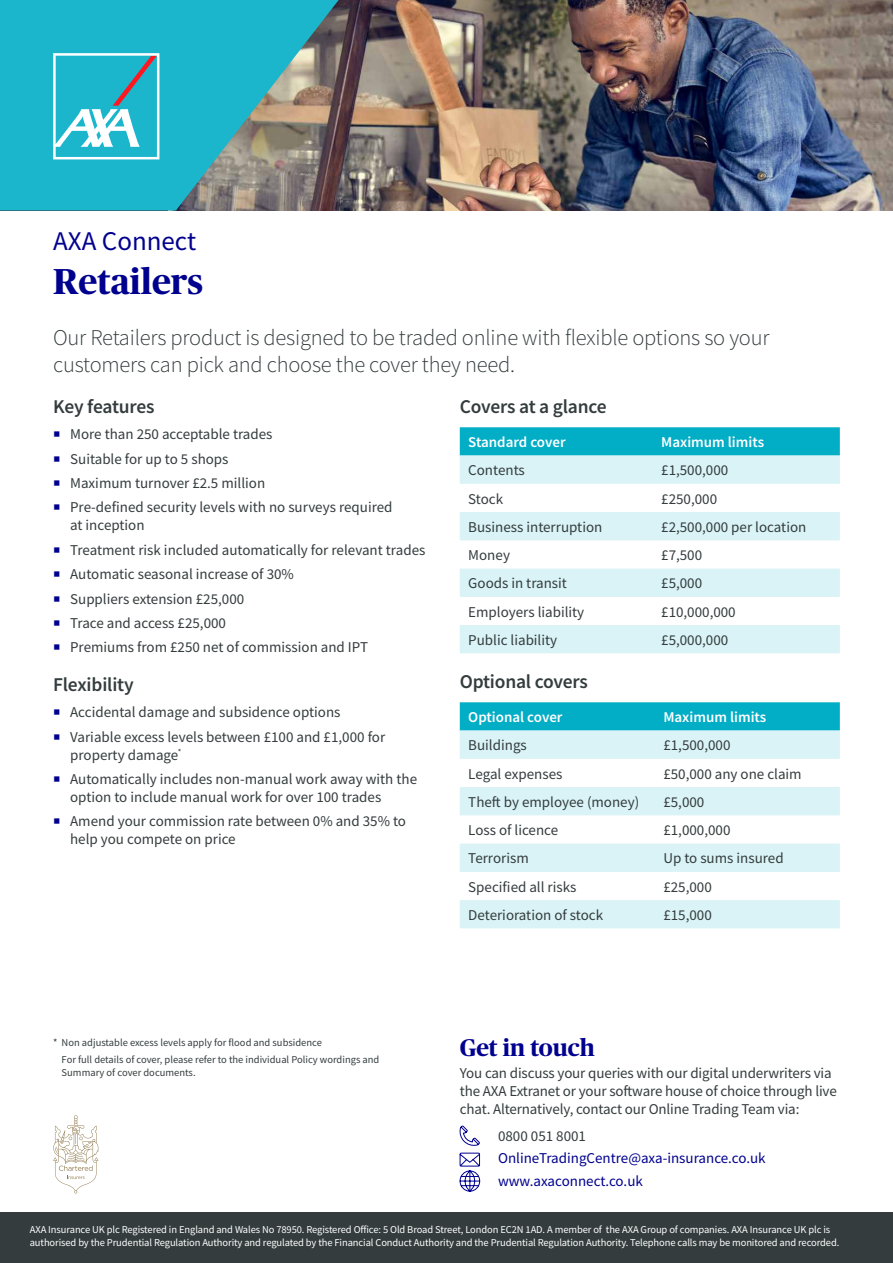
<style>
.page{position:relative;width:893px;height:1263px;background:#fff}
.page>*{position:absolute;margin:0;border:0;box-sizing:border-box;transform-origin:0 0}
.t1{font:700 36px "Publico Headline";color:#00008f}
.t2{font:27px "Source Sans Pro";color:#00008f}
.t3{font:700 24px "Publico Headline";color:#00008f}
.t4{font:300 22.5px/27px "Source Sans Pro";letter-spacing:-.01em;color:#343c3d}
.t5{font:600 19.5px "Source Sans Pro";letter-spacing:-.01em;color:#343c3d}
.t6{font:15px/18px "Source Sans Pro";color:#343c3d}
.t7{font:15px/22.8px "Source Sans Pro";color:#00008f}
.t8{font:600 15px "Source Sans Pro";color:#fff}
.t9{font:10.5px/12.6px "Source Sans Pro";letter-spacing:-.01em;color:#fff}
.t10{font:10.5px/16.8px "Source Sans Pro";color:#343c3d}
.s1{color:#00008f}
</style>
<div class="page">
<img style="left:348px;top:0;width:545px;height:210px">
<svg style="left:0;top:0;width:348px;height:210px;background:#3da3b0"></svg>
<div style="left:0;top:1213px;width:893px;height:50px;background:#343c3d"></div>
<svg style="left:53px;top:53px;width:106px;height:106px"></svg>
<div style="left:460px;top:427px;width:380px;height:29px;background:#02adc6"></div>
<svg style="left:460px;top:456px;width:380px;height:197px;fill:#d9f3f6"></svg>
<div style="left:460px;top:702px;width:380px;height:28px;background:#02adc6"></div>
<svg style="left:460px;top:730px;width:380px;height:198px;fill:#d9f3f6"></svg>
<svg style="left:460px;top:1125px;width:20px;height:21px"></svg>
<svg style="left:459px;top:1152px;width:21px;height:40px"></svg>
<svg style="left:53px;top:1115px;width:45px;height:78px"></svg>
<h2 class="t2" style="left:53px;top:224px;width:144px">AXA Connect</h2>
<h1 class="t1" style="left:53px;top:255px;width:152px">Retailers</h1>
<h3 class="t4" style="left:53px;top:324px;width:718px">Our Retailers product is designed to be traded online with flexible options so your customers can pick and choose the cover they need.</h3>
<h3 class="t5" style="left:53px;top:393px;width:103px">Key features</h3>
<p class="t6" style="left:53px;top:425px;width:221px"><span class="s1">○</span> More than 250 acceptable trades</p>
<p class="t6" style="left:53px;top:450px;width:177px"><span class="s1">○</span> Suitable for up to 5 shops</p>
<p class="t6" style="left:53px;top:474px;width:214px"><span class="s1">○</span> Maximum turnover £2.5 million</p>
<p class="t6" style="left:70px;top:498px;width:324px;text-indent:-17px"><span class="s1">○</span> Pre-defined security levels with no surveys required at inception</p>
<p class="t6" style="left:53px;top:541px;width:374px"><span class="s1">○</span> Treatment risk included automatically for relevant trades</p>
<p class="t6" style="left:53px;top:565px;width:242px"><span class="s1">○</span> Automatic seasonal increase of 30%</p>
<p class="t6" style="left:53px;top:589px;width:193px"><span class="s1">○</span> Suppliers extension £25,000</p>
<p class="t6" style="left:53px;top:614px;width:174px"><span class="s1">○</span> Trace and access £25,000</p>
<p class="t6" style="left:53px;top:638px;width:316px"><span class="s1">○</span> Premiums from £250 net of commission and IPT</p>
<h3 class="t5" style="left:53px;top:671px;width:82px">Flexibility</h3>
<p class="t6" style="left:53px;top:703px;width:289px"><span class="s1">○</span> Accidental damage and subsidence options</p>
<p class="t6" style="left:70px;top:727px;width:317px;text-indent:-17px"><span class="s1">○</span> Variable excess levels between £100 and £1,000 for property damage<sup>*</sup></p>
<p class="t6" style="left:70px;top:770px;width:348px;text-indent:-17px"><span class="s1">○</span> Automatically includes non-manual work away with the option to include manual work for over 100 trades</p>
<p class="t6" style="left:70px;top:812px;width:337px;text-indent:-17px"><span class="s1">○</span> Amend your commission rate between 0% and 35% to help you compete on price</p>
<h3 class="t5" style="left:460px;top:393px;width:148px">Covers at a glance</h3>
<p class="t8" style="left:468px;top:432px;width:99px">Standard cover</p>
<p class="t8" style="left:661px;top:432px;width:104px">Maximum limits</p>
<p class="t6" style="left:468px;top:461px;width:58px">Contents</p>
<p class="t6" style="left:661px;top:461px;width:69px">£1,500,000</p>
<p class="t6" style="left:468px;top:489px;width:36px">Stock</p>
<p class="t6" style="left:661px;top:489px;width:57px">£250,000</p>
<p class="t6" style="left:468px;top:518px;width:136px">Business interruption</p>
<p class="t6" style="left:661px;top:518px;width:147px">£2,500,000 per location</p>
<p class="t6" style="left:468px;top:546px;width:43px">Money</p>
<p class="t6" style="left:661px;top:546px;width:43px">£7,500</p>
<p class="t6" style="left:468px;top:574px;width:100px">Goods in transit</p>
<p class="t6" style="left:661px;top:574px;width:43px">£5,000</p>
<p class="t6" style="left:468px;top:602px;width:118px">Employers liability</p>
<p class="t6" style="left:661px;top:602px;width:76px">£10,000,000</p>
<p class="t6" style="left:468px;top:631px;width:90px">Public liability</p>
<p class="t6" style="left:661px;top:631px;width:69px">£5,000,000</p>
<h3 class="t5" style="left:460px;top:668px;width:130px">Optional covers</h3>
<p class="t8" style="left:468px;top:707px;width:96px">Optional cover</p>
<p class="t8" style="left:663px;top:707px;width:104px">Maximum limits</p>
<p class="t6" style="left:468px;top:736px;width:60px">Buildings</p>
<p class="t6" style="left:663px;top:736px;width:69px">£1,500,000</p>
<p class="t6" style="left:468px;top:764px;width:96px">Legal expenses</p>
<p class="t6" style="left:663px;top:764px;width:140px">£50,000 any one claim</p>
<p class="t6" style="left:468px;top:793px;width:173px">Theft by employee (money)</p>
<p class="t6" style="left:663px;top:793px;width:43px">£5,000</p>
<p class="t6" style="left:468px;top:821px;width:91px">Loss of licence</p>
<p class="t6" style="left:663px;top:821px;width:69px">£1,000,000</p>
<p class="t6" style="left:468px;top:849px;width:62px">Terrorism</p>
<p class="t6" style="left:663px;top:849px;width:122px">Up to sums insured</p>
<p class="t6" style="left:468px;top:877px;width:110px">Specified all risks</p>
<p class="t6" style="left:663px;top:877px;width:50px">£25,000</p>
<p class="t6" style="left:468px;top:906px;width:136px">Deterioration of stock</p>
<p class="t6" style="left:663px;top:906px;width:50px">£15,000</p>
<p class="t10" style="left:62px;top:1034px;width:319px;text-indent:-9px">* Non adjustable excess levels apply for flood and subsidence<br>For full details of cover, please refer to the individual Policy wordings and</p>
<p class="t10" style="left:62px;top:1064px;width:135px">Summary of cover documents.</p>
<h3 class="t3" style="left:460px;top:1030px;width:136px">Get in touch</h3>
<p class="t6" style="left:460px;top:1064px;width:379px">You can discuss your queries with our digital underwriters via the AXA Extranet or your software house of choice through live chat. Alternatively, contact our Online Trading Team via:</p>
<p class="t6" style="left:498px;top:1127px;width:90px">0800 051 8001</p>
<p class="t7" style="left:498px;top:1147px;width:269px">OnlineTradingCentre@axa‑insurance.co.uk www.axaconnect.co.uk</p>
<p class="t9" style="left:30px;top:1223px;width:811px">AXA Insurance UK plc Registered in England and Wales No 78950. Registered Office: 5 Old Broad Street, London EC2N 1AD. A member of the AXA Group of companies. AXA Insurance UK plc is authorised by the Prudential Regulation Authority and regulated by the Financial Conduct Authority and the Prudential Regulation Authority. Telephone calls may be monitored and recorded.</p>
</div>
